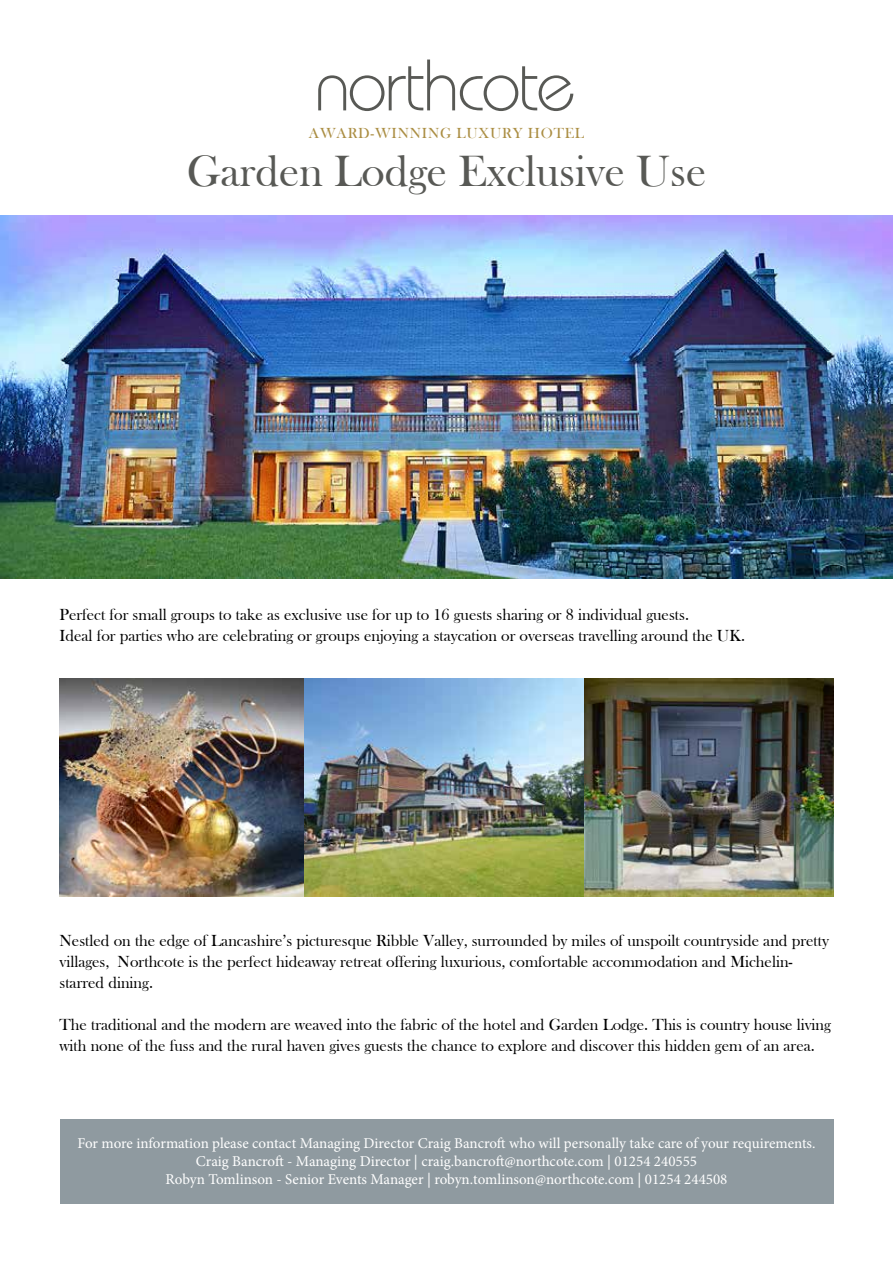
<style>
.page{position:relative;width:893px;height:1263px;background:#fff}
.page>*{position:absolute;margin:0;border:0;box-sizing:border-box;transform-origin:0 0}
.t1{font:45px "Bask Old Face";color:#585955}
.t2{font:16.5px/21px "Bask Old Face";color:#000}
.t3{font:15px/18px "Minion Pro";color:#fff;text-align:center}
.t4{font:15px "Bask Old Face";letter-spacing:.05em;color:#ab8e43}
</style>
<div class="page">
<img style="left:1px;top:216px;width:891px;height:363px">
<img style="left:60px;top:679px;width:773px;height:218px">
<svg style="left:318px;top:60px;width:255px;height:51px"></svg>
<div style="left:60px;top:1119px;width:773px;height:84px;background:#8f9aa0"></div>
<p class="t4" style="left:309px;top:125px;width:276px">AWARD-WINNING LUXURY HOTEL</p>
<h1 class="t1" style="left:187px;top:146px;width:521px">Garden Lodge Exclusive Use</h1>
<p class="t2" style="left:60px;top:604px;width:687px">Perfect for small groups to take as exclusive use for up to 16 guests sharing or 8 individual guests.<br>Ideal for parties who are celebrating or groups enjoying a staycation or overseas travelling around the UK.</p>
<p class="t2" style="left:60px;top:930px;width:771px">Nestled on the edge of Lancashire’s picturesque Ribble Valley, surrounded by miles of unspoilt countryside and pretty villages, Northcote is the perfect hideaway retreat offering luxurious, comfortable accommodation and Michelin&shy;starred dining.</p>
<p class="t2" style="left:60px;top:1014px;width:773px">The traditional and the modern are weaved into the fabric of the hotel and Garden Lodge. This is country house living with none of the fuss and the rural haven gives guests the chance to explore and discover this hidden gem of an area.</p>
<p class="t3" style="left:77px;top:1135px;width:740px">For more information please contact Managing Director Craig Bancroft who will personally take care of your requirements.<br>Craig Bancroft - Managing Director | craig.bancroft@northcote.com | 01254 240555<br>Robyn Tomlinson - Senior Events Manager | robyn.tomlinson@northcote.com | 01254 244508</p>
</div>
